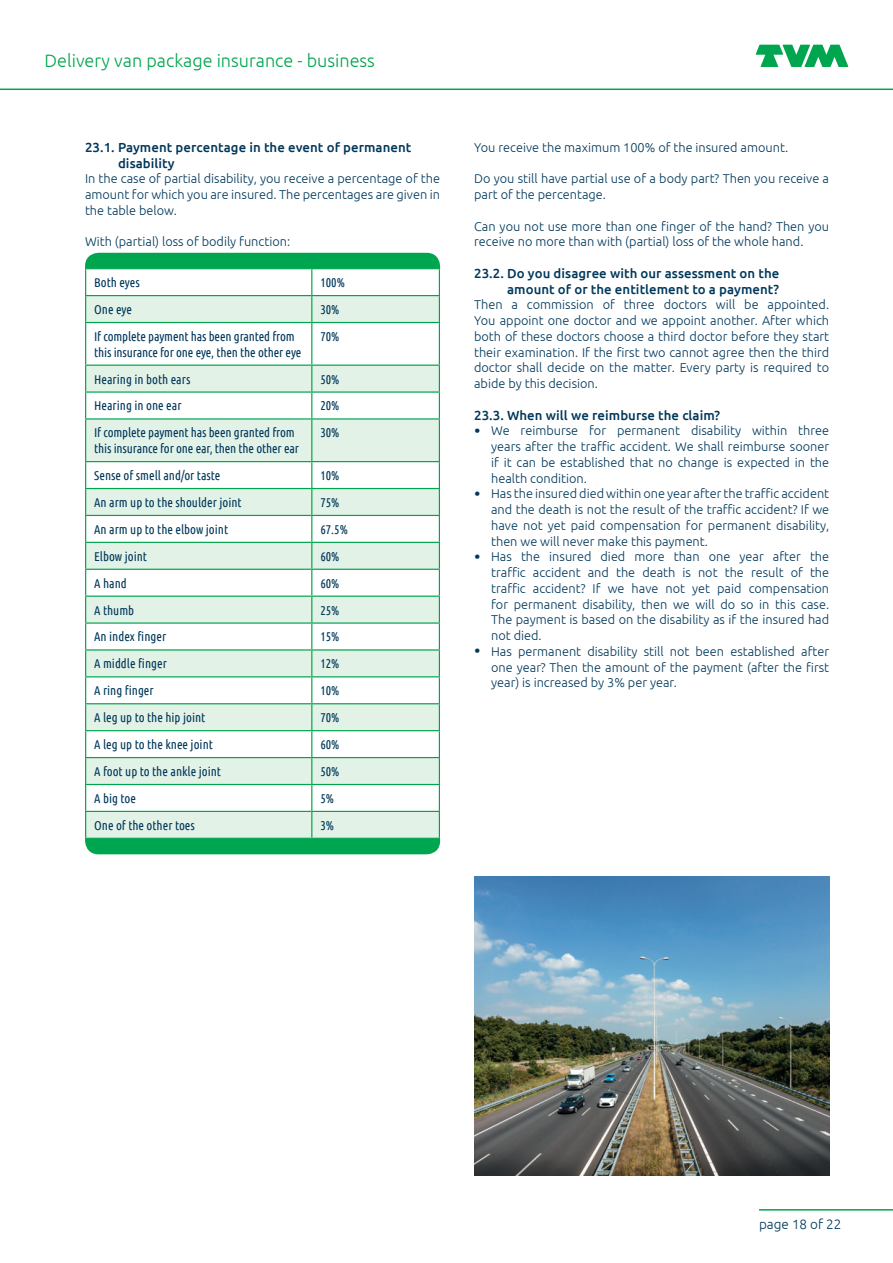
<style>
.page{position:relative;width:893px;height:1263px;background:#fff}
.page>*{position:absolute;margin:0;border:0;box-sizing:border-box;transform-origin:0 0}
.t1{font:300 18px "Ubuntu";color:#00a54f}
.t2{font:300 13.5px "Ubuntu";color:#01385b}
.Bodykopje_zw{font:500 13.2px/15.8px "Ubuntu";letter-spacing:.005em;color:#01385b}
.Body{font:300 12.75px/15.8px "Ubuntu";color:#01385b;text-align:justify}
.Body_tabel{font:12.75px/15.8px "Ubuntu Condensed";color:#01385b}
.s1{font-size:18px}
</style>
<div class="page">
<img style="left:474px;top:876px;width:355px;height:300px">
<svg style="left:756px;top:45px;width:92px;height:22px"></svg>
<hr style="left:0;top:89px;width:893px;height:1px;background:#00a54f">
<hr style="left:759px;top:1209px;width:134px;height:1px;background:#00a54f">
<svg style="left:86px;top:323px;width:353px;height:138px;fill:#e3f2e7"></svg>
<svg style="left:85px;top:253px;width:355px;height:69px"></svg>
<hr style="left:85px;top:322px;width:227px;height:1px;background:#00a54f">
<hr style="left:85px;top:323px;width:1px;height:42px;background:#00a54f">
<hr style="left:312px;top:322px;width:128px;height:1px;background:#00a54f">
<hr style="left:311px;top:323px;width:1px;height:42px;background:#00a54f">
<hr style="left:439px;top:323px;width:1px;height:42px;background:#00a54f">
<hr style="left:85px;top:365px;width:227px;height:1px;background:#00a54f">
<hr style="left:312px;top:365px;width:128px;height:1px;background:#00a54f">
<hr style="left:85px;top:391px;width:227px;height:2px;background:#00a54f">
<svg style="left:85px;top:366px;width:1px;height:52px"></svg>
<hr style="left:312px;top:391px;width:128px;height:2px;background:#00a54f">
<svg style="left:311px;top:366px;width:1px;height:52px"></svg>
<svg style="left:439px;top:366px;width:1px;height:52px"></svg>
<hr style="left:85px;top:418px;width:227px;height:2px;background:#00a54f">
<hr style="left:85px;top:420px;width:1px;height:41px;background:#00a54f">
<hr style="left:312px;top:418px;width:128px;height:2px;background:#00a54f">
<hr style="left:311px;top:420px;width:1px;height:41px;background:#00a54f">
<hr style="left:439px;top:420px;width:1px;height:41px;background:#00a54f">
<hr style="left:85px;top:461px;width:227px;height:1px;background:#00a54f">
<hr style="left:312px;top:461px;width:128px;height:1px;background:#00a54f">
<svg style="left:85px;top:462px;width:355px;height:392px"></svg>
<hr style="left:85px;top:838px;width:227px;height:1px;background:#00a54f">
<hr style="left:312px;top:838px;width:128px;height:1px;background:#00a54f">
<h1 class="t1" style="left:45px;top:50px;width:332px">Delivery van package insurance - business</h1>
<p class="Bodykopje_zw" style="left:118px;top:139px;width:295px;text-indent:-33px">23.1. Payment percentage in the event of permanent disability</p>
<p class="Body" style="left:85px;top:171px;width:357px">In the case of partial disability, you receive a percentage of the amount for which you are insured. The percentages are given in the table below.</p>
<p class="Body" style="left:85px;top:234px;width:207px">With (partial) loss of bodily function:</p>
<p class="Body_tabel" style="left:94px;top:274px;width:47px">Both eyes</p>
<p class="Body_tabel" style="left:320px;top:274px;width:26px">100%</p>
<p class="Body_tabel" style="left:94px;top:301px;width:39px">One eye</p>
<p class="Body_tabel" style="left:320px;top:301px;width:21px">30%</p>
<p class="Body_tabel" style="left:94px;top:328px;width:209px">If complete payment has been granted from this insurance for one eye, then the other eye</p>
<p class="Body_tabel" style="left:320px;top:328px;width:21px">70%</p>
<p class="Body_tabel" style="left:94px;top:371px;width:98px">Hearing in both ears</p>
<p class="Body_tabel" style="left:320px;top:371px;width:21px">50%</p>
<p class="Body_tabel" style="left:94px;top:398px;width:89px">Hearing in one ear</p>
<p class="Body_tabel" style="left:320px;top:398px;width:21px">20%</p>
<p class="Body_tabel" style="left:94px;top:424px;width:206px">If complete payment has been granted from this insurance for one ear, then the other ear</p>
<p class="Body_tabel" style="left:320px;top:424px;width:21px">30%</p>
<p class="Body_tabel" style="left:94px;top:467px;width:128px">Sense of smell and/or taste</p>
<p class="Body_tabel" style="left:320px;top:467px;width:21px">10%</p>
<p class="Body_tabel" style="left:94px;top:494px;width:149px">An arm up to the shoulder joint</p>
<p class="Body_tabel" style="left:320px;top:494px;width:21px">75%</p>
<p class="Body_tabel" style="left:94px;top:521px;width:136px">An arm up to the elbow joint</p>
<p class="Body_tabel" style="left:320px;top:521px;width:29px">67.5%</p>
<p class="Body_tabel" style="left:94px;top:548px;width:54px">Elbow joint</p>
<p class="Body_tabel" style="left:320px;top:548px;width:21px">60%</p>
<p class="Body_tabel" style="left:94px;top:575px;width:34px">A hand</p>
<p class="Body_tabel" style="left:320px;top:575px;width:21px">60%</p>
<p class="Body_tabel" style="left:94px;top:602px;width:42px">A thumb</p>
<p class="Body_tabel" style="left:320px;top:602px;width:21px">25%</p>
<p class="Body_tabel" style="left:94px;top:629px;width:74px">An index finger</p>
<p class="Body_tabel" style="left:320px;top:629px;width:21px">15%</p>
<p class="Body_tabel" style="left:94px;top:655px;width:74px">A middle finger</p>
<p class="Body_tabel" style="left:320px;top:655px;width:21px">12%</p>
<p class="Body_tabel" style="left:94px;top:682px;width:61px">A ring finger</p>
<p class="Body_tabel" style="left:320px;top:682px;width:21px">10%</p>
<p class="Body_tabel" style="left:94px;top:709px;width:113px">A leg up to the hip joint</p>
<p class="Body_tabel" style="left:320px;top:709px;width:21px">70%</p>
<p class="Body_tabel" style="left:94px;top:736px;width:120px">A leg up to the knee joint</p>
<p class="Body_tabel" style="left:320px;top:736px;width:21px">60%</p>
<p class="Body_tabel" style="left:94px;top:763px;width:128px">A foot up to the ankle joint</p>
<p class="Body_tabel" style="left:320px;top:763px;width:21px">50%</p>
<p class="Body_tabel" style="left:94px;top:790px;width:43px">A big toe</p>
<p class="Body_tabel" style="left:320px;top:790px;width:15px">5%</p>
<p class="Body_tabel" style="left:94px;top:817px;width:102px">One of the other toes</p>
<p class="Body_tabel" style="left:320px;top:817px;width:15px">3%</p>
<p class="Body" style="left:474px;top:139px;width:316px">You receive the maximum 100% of the insured amount.</p>
<p class="Body" style="left:474px;top:171px;width:356px">Do you still have partial use of a body part? Then you receive a part of the percentage.</p>
<p class="Body" style="left:474px;top:218px;width:357px">Can you not use more than one finger of the hand? Then you receive no more than with (partial) loss of the whole hand.</p>
<p class="Bodykopje_zw" style="left:474px;top:265px;width:307px;text-align:right">23.2. Do you disagree with our assessment on the amount of or the entitlement to a payment?</p>
<p class="Body" style="left:474px;top:297px;width:357px">Then a commission of three doctors will be appointed.<br>You appoint one doctor and we appoint another. After which both of these doctors choose a third doctor before they start their examination. If the first two cannot agree then the third doctor shall decide on the matter. Every party is required to abide by this decision.</p>
<p class="Bodykopje_zw" style="left:474px;top:407px;width:248px">23.3. When will we reimburse the claim?</p>
<p class="Body" style="left:491px;top:423px;width:340px;text-indent:-17px"><span class="s1">•</span> We reimburse for permanent disability within three years after the traffic accident. We shall reimburse sooner if it can be established that no change is expected in the health condition.</p>
<p class="Body" style="left:491px;top:486px;width:340px;text-indent:-17px"><span class="s1">•</span> Has the insured died within one year after the traffic accident and the death is not the result of the traffic accident? If we have not yet paid compensation for permanent disability, then we will never make this payment.</p>
<p class="Body" style="left:491px;top:549px;width:340px;text-indent:-17px"><span class="s1">•</span> Has the insured died more than one year after the traffic accident and the death is not the result of the traffic accident? If we have not yet paid compensation for permanent disability, then we will do so in this case.<br>The payment is based on the disability as if the insured had not died.</p>
<p class="Body" style="left:491px;top:643px;width:340px;text-indent:-17px"><span class="s1">•</span> Has permanent disability still not been established after one year? Then the amount of the payment (after the first year) is increased by 3% per year.</p>
<p class="t2" style="left:759px;top:1216px;width:84px">page 18 of 22</p>
</div>
